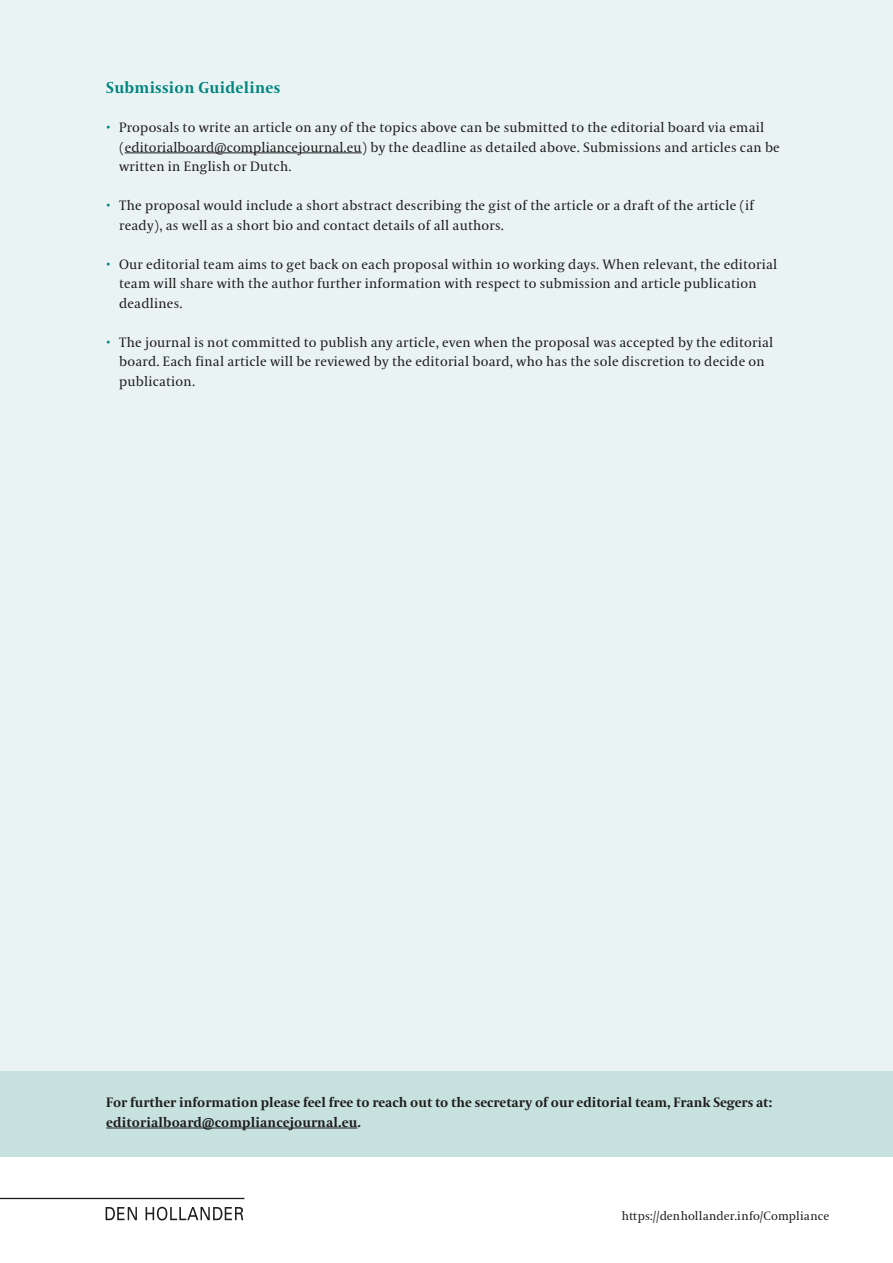
<style>
.page{position:relative;width:893px;height:1263px;background:#fff}
.page>*{position:absolute;margin:0;border:0;box-sizing:border-box;transform-origin:0 0}
.t1{font:700 15.75px "Coranto 2";letter-spacing:.02em;color:#00847e}
.t2{font:13.5px/19.5px "Coranto 2";letter-spacing:.02em;color:#1d1d1b}
.t3{font:700 13.5px/19.5px "Coranto 2";color:#1d1d1b}
.t4{font:12px "Coranto 2";letter-spacing:.005em;color:#1d1d1b}
.s1{font-family:"Roboto";color:#00847e}
</style>
<div class="page">
<div style="left:0;top:0;width:893px;height:1146px;background:#e9f3f3"></div>
<svg style="left:106px;top:1207px;width:137px;height:13px"></svg>
<hr style="left:0;top:1198px;width:244px;height:1px;background:#1d1d1b">
<div style="left:0;top:1071px;width:893px;height:86px;background:#c7e1df"></div>
<hr style="left:106px;top:1128px;width:251px;height:1px;background:#1d1d1b">
<hr style="left:125px;top:153px;width:237px;height:1px;background:#1d1d1b">
<p class="t1" style="left:106px;top:78px;width:175px">Submission Guidelines</p>
<p class="t2" style="left:119px;top:118px;width:662px;text-indent:-13px"><span class="s1">•</span> Proposals to write an article on any of the topics above can be submitted to the editorial board via email (editorialboard@compliancejournal.eu) by the deadline as detailed above. Submissions and articles can be written in English or Dutch.</p>
<p class="t2" style="left:119px;top:196px;width:636px;text-indent:-13px"><span class="s1">•</span> The proposal would include a short abstract describing the gist of the article or a draft of the article (if ready), as well as a short bio and contact details of all authors.</p>
<p class="t2" style="left:119px;top:255px;width:660px;text-indent:-13px"><span class="s1">•</span> Our editorial team aims to get back on each proposal within 10 working days. When relevant, the editorial team will share with the author further information with respect to submission and article publication deadlines.</p>
<p class="t2" style="left:119px;top:333px;width:656px;text-indent:-13px"><span class="s1">•</span> The journal is not committed to publish any article, even when the proposal was accepted by the editorial board. Each final article will be reviewed by the editorial board, who has the sole discretion to decide on publication.</p>
<p class="t3" style="left:106px;top:1093px;width:667px">For further information please feel free to reach out to the secretary of our editorial team, Frank Segers at: editorialboard@compliancejournal.eu.</p>
<p class="t4" style="left:622px;top:1209px;width:209px">https://denhollander.info/Compliance</p>
</div>
